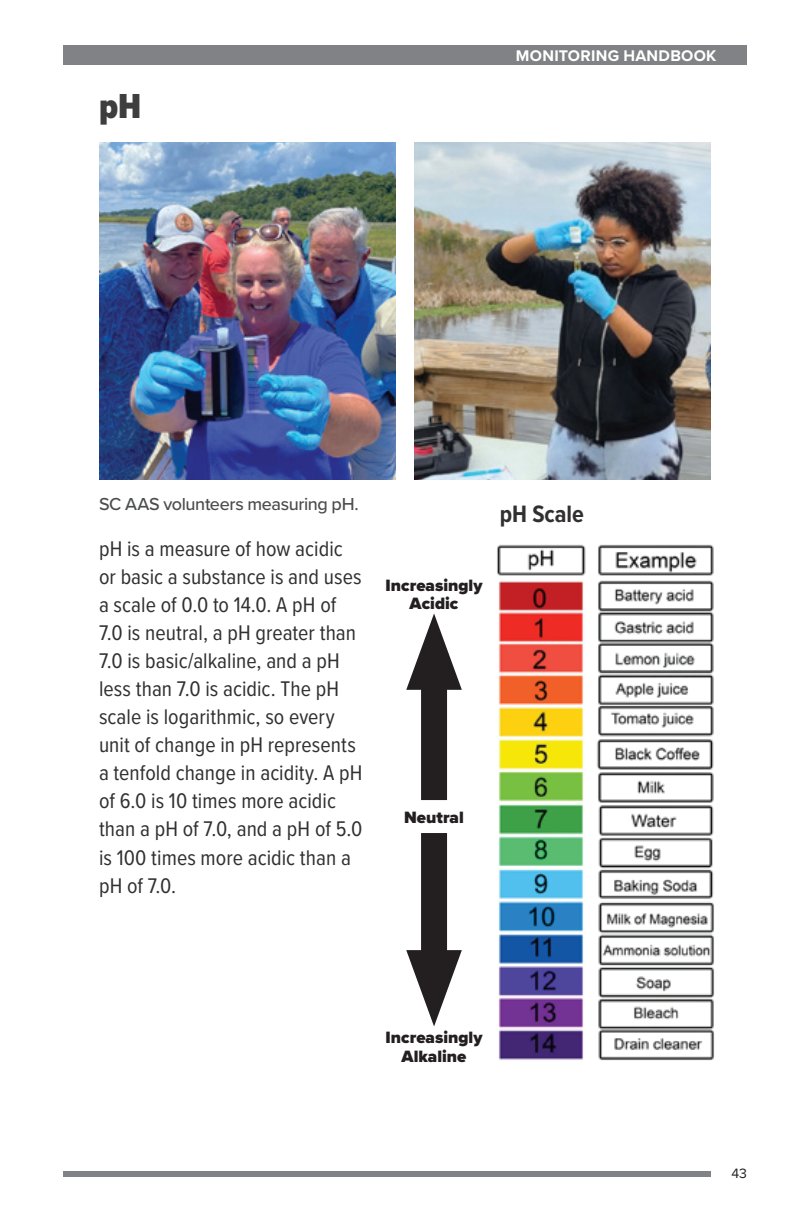
<style>
.page{position:relative;width:792px;height:1224px;background:#fff}
.page>*{position:absolute;margin:0;border:0;box-sizing:border-box;transform-origin:0 0}
.t1{font:900 36px "Proxima Nova Cond";color:#3e3e3f}
.t2{font:700 24.6px "Proxima Nova Cond";color:#312f30}
.t3{font:22px/28px "Proxima Nova Cond";color:#312f30}
.t4{font:500 18px "Proxima Nova";letter-spacing:-.02em;color:#4b4c4d}
.t5{font:900 17px/19px "Proxima Nova";color:#231f20;text-align:center}
.t6{font:700 16px "Proxima Nova";letter-spacing:.02em;color:#fff}
.t7{font:14px "Proxima Nova";color:#231f20}
</style>
<div class="page">
<div style="left:63px;top:45px;width:684px;height:20px;background:#808285"></div>
<div style="left:63px;top:1172px;width:648px;height:5px;background:#808285"></div>
<img style="left:414px;top:142px;width:297px;height:337px">
<img style="left:99px;top:142px;width:297px;height:337px">
<img style="left:421px;top:544px;width:293px;height:517px">
<div style="left:386px;top:809px;width:96px;height:221px;background:#fff"></div>
<div style="left:385px;top:1030px;width:98px;height:42px;background:#fff"></div>
<div style="left:385px;top:577px;width:98px;height:198px;background:#fff"></div>
<div style="left:398px;top:559px;width:84px;height:19px;background:#fff"></div>
<div style="left:421px;top:659px;width:26px;height:141px;background:#231f20"></div>
<svg style="left:406px;top:613px;width:56px;height:77px"></svg>
<div style="left:421px;top:833px;width:26px;height:147px;background:#231f20"></div>
<svg style="left:406px;top:950px;width:56px;height:76px"></svg>
<h1 class="t1" style="left:99px;top:80px;width:44px">pH</h1>
<p class="t6" style="left:516px;top:44px;width:202px">MONITORING HANDBOOK</p>
<p class="t4" style="left:99px;top:491px;width:261px">SC AAS volunteers measuring pH.</p>
<p class="t3" style="left:99px;top:534px;width:265px">pH is a measure of how acidic or basic a substance is and uses a scale of 0.0 to 14.0. A pH of<br>7.0 is neutral, a pH greater than<br>7.0 is basic/alkaline, and a pH less than 7.0 is acidic. The pH scale is logarithmic, so every unit of change in pH represents a tenfold change in acidity. A pH of 6.0 is 10 times more acidic than a pH of 7.0, and a pH of 5.0 is 100 times more acidic than a pH of 7.0.</p>
<p class="t2" style="left:500px;top:496px;width:86px">pH Scale</p>
<p class="t5" style="left:386px;top:575px;width:98px">Increasingly<br>Acidic</p>
<p class="t5" style="left:404px;top:807px;width:61px">Neutral</p>
<p class="t5" style="left:386px;top:1028px;width:98px">Increasingly<br>Alkaline</p>
<p class="t7" style="left:731px;top:1163px;width:17px">43</p>
</div>
